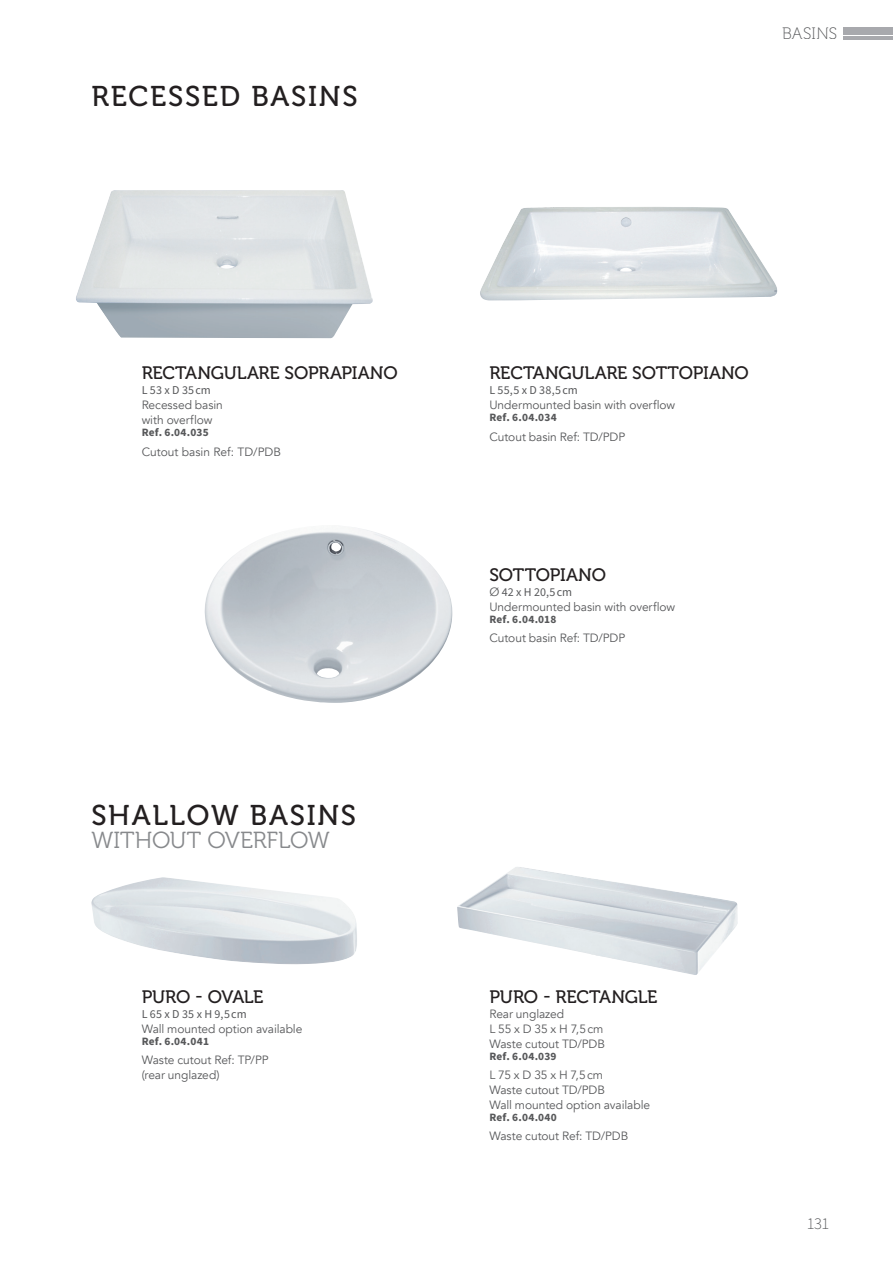
<style>
.page{position:relative;width:893px;height:1263px;background:#fff}
.page>*{position:absolute;margin:0;border:0;box-sizing:border-box;transform-origin:0 0}
.t1{font:28.5px "Museo 500";letter-spacing:.06em;color:#231f20}
.t2{font:23.25px "Museo 300";letter-spacing:-.01em;color:#87898c}
.t3{font:18px "Museo 500";letter-spacing:-.015em;color:#231f20}
.t4{font:16.5px "Museo 100";letter-spacing:.01em;color:#57585a}
.t5{font:300 16.5px "Source Sans Pro";color:#57585a}
.t6{font:12px/15px "Avenir";letter-spacing:-.005em;color:#57585a}
.t7{font:12px "Source Sans Pro";letter-spacing:.015em;color:#57585a}
.t8{font:700 11.25px "Source Sans Pro";letter-spacing:.02em;color:#57585a}
.s1{font-family:"Avenir"}
</style>
<div class="page">
<img style="left:76px;top:190px;width:297px;height:148px">
<img style="left:204px;top:527px;width:248px;height:176px">
<img style="left:480px;top:207px;width:297px;height:93px">
<img style="left:91px;top:877px;width:266px;height:88px">
<img style="left:457px;top:867px;width:281px;height:108px">
<hr style="left:843px;top:27px;width:50px;height:3px;background:#a8a9ad">
<hr style="left:843px;top:31px;width:50px;height:4px;background:#a8a9ad">
<hr style="left:843px;top:36px;width:50px;height:3px;background:#a8a9ad">
<h1 class="t1" style="left:91px;top:80px;width:268px">RECESSED BASINS</h1>
<h3 class="t4" style="left:782px;top:24px;width:57px">BASINS</h3>
<h3 class="t3" style="left:142px;top:363px;width:257px">RECTANGULARE SOPRAPIANO</h3>
<p class="t7" style="left:142px;top:382px;width:71px">L 53 x D 35 cm</p>
<p class="t6" style="left:142px;top:398px;width:83px">Recessed basin with overflow</p>
<p class="t8" style="left:142px;top:425px;width:69px">Ref. 6.04.035</p>
<p class="t6" style="left:142px;top:444px;width:141px">Cutout basin Ref: TD/PDB</p>
<h1 class="t1" style="left:91px;top:799px;width:266px">SHALLOW BASINS</h1>
<h2 class="t2" style="left:91px;top:827px;width:240px">WITHOUT OVERFLOW</h2>
<h3 class="t3" style="left:142px;top:986px;width:123px">PURO - OVALE</h3>
<p class="t7" style="left:142px;top:1005px;width:107px">L 65 x D 35 x H 9,5 cm</p>
<p class="t6" style="left:142px;top:1021px;width:162px">Wall mounted option available</p>
<p class="t8" style="left:142px;top:1033px;width:69px">Ref. 6.04.041</p>
<p class="t6" style="left:142px;top:1052px;width:128px">Waste cutout Ref: TP/PP (rear unglazed)</p>
<h3 class="t3" style="left:489px;top:363px;width:261px">RECTANGULARE SOTTOPIANO</h3>
<p class="t7" style="left:489px;top:382px;width:90px">L 55,5 x D 38,5 cm</p>
<p class="t6" style="left:489px;top:398px;width:187px">Undermounted basin with overflow</p>
<p class="t8" style="left:489px;top:410px;width:69px">Ref. 6.04.034</p>
<p class="t6" style="left:489px;top:429px;width:137px">Cutout basin Ref: TD/PDP</p>
<h3 class="t3" style="left:489px;top:565px;width:118px">SOTTOPIANO</h3>
<p class="t7" style="left:489px;top:584px;width:84px"><span class="s1">Ø</span> 42 x H 20,5 cm</p>
<p class="t6" style="left:489px;top:599px;width:187px">Undermounted basin with overflow</p>
<p class="t8" style="left:489px;top:611px;width:69px">Ref. 6.04.018</p>
<p class="t6" style="left:489px;top:631px;width:137px">Cutout basin Ref: TD/PDP</p>
<h3 class="t3" style="left:489px;top:986px;width:169px">PURO - RECTANGLE</h3>
<p class="t6" style="left:489px;top:1006px;width:117px">Rear unglazed<br>L 55 x D 35 x H 7,5cm<br>Waste cutout TD/PDB</p>
<p class="t8" style="left:489px;top:1048px;width:69px">Ref. 6.04.039</p>
<p class="t6" style="left:489px;top:1067px;width:162px">L 75 x D 35 x H 7,5cm<br>Waste cutout TD/PDB<br>Wall mounted option available</p>
<p class="t8" style="left:489px;top:1109px;width:69px">Ref. 6.04.040</p>
<p class="t6" style="left:489px;top:1128px;width:140px">Waste cutout Ref: TD/PDB</p>
<h3 class="t5" style="left:807px;top:1212px;width:24px">131</h3>
</div>
